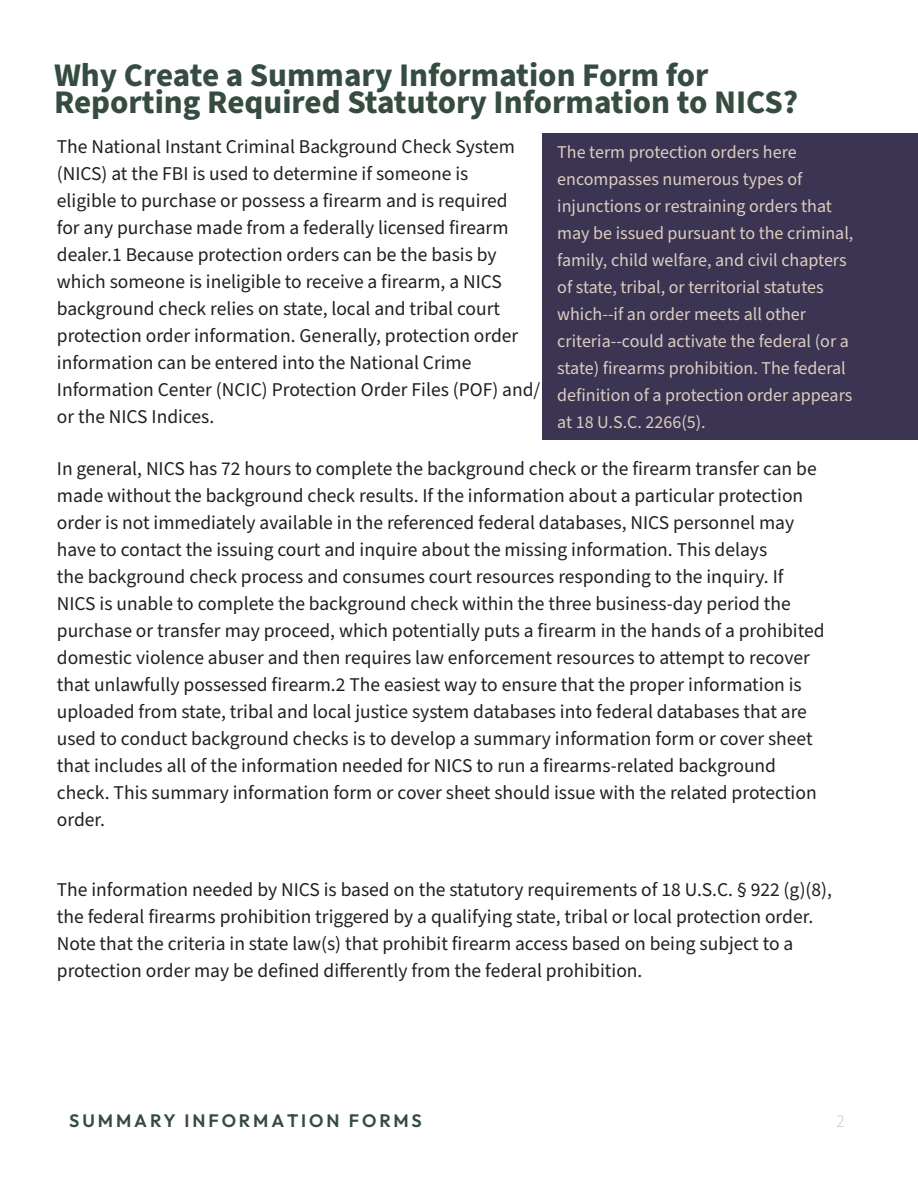
<style>
.page{position:relative;width:918px;height:1188px;background:#fff}
.page>*{position:absolute;margin:0;border:0;box-sizing:border-box;transform-origin:0 0}
.t1{font:700 33px/27px "Source Sans Pro";color:#364c41}
.t2{font:19.5px/27px "Source Sans Pro";color:#231f20}
.t3{font:18px/27px "Source Sans Pro";color:#ddcdc0}
.t4{font:100 18px "Outfit";letter-spacing:.16em;color:#364c41}
.t5{font:300 18px "Source Sans Pro";color:#b8c7d4}
</style>
<div class="page">
<div style="left:542px;top:133px;width:376px;height:307px;background:#3b3452"></div>
<p class="t1" style="left:54px;top:63px;width:746px">Why Create a Summary Information Form for<br>Reporting Required Statutory Information to NICS?</p>
<p class="t2" style="left:57px;top:134px;width:485px">The National Instant Criminal Background Check System (NICS) at the FBI is used to determine if someone is<br>eligible to purchase or possess a firearm and is required<br>for any purchase made from a federally licensed firearm dealer.1 Because protection orders can be the basis by which someone is ineligible to receive a firearm, a NICS background check relies on state, local and tribal court protection order information. Generally, protection order information can be entered into the National Crime Information Center (NCIC) Protection Order Files (POF) and/ or the NICS Indices.</p>
<p class="t3" style="left:557px;top:139px;width:298px">The term protection orders here encompasses numerous types of injunctions or restraining orders that may be issued pursuant to the criminal, family, child welfare, and civil chapters of state, tribal, or territorial statutes which--if an order meets all other criteria--could activate the federal (or a state) firearms prohibition. The federal definition of a protection order appears at 18 U.S.C. 2266(5).</p>
<p class="t2" style="left:57px;top:455px;width:769px">In general, NICS has 72 hours to complete the background check or the firearm transfer can be made without the background check results. If the information about a particular protection order is not immediately available in the referenced federal databases, NICS personnel may have to contact the issuing court and inquire about the missing information. This delays<br>the background check process and consumes court resources responding to the inquiry. If NICS is unable to complete the background check within the three business-day period the purchase or transfer may proceed, which potentially puts a firearm in the hands of a prohibited domestic violence abuser and then requires law enforcement resources to attempt to recover that unlawfully possessed firearm.2 The easiest way to ensure that the proper information is uploaded from state, tribal and local justice system databases into federal databases that are used to conduct background checks is to develop a summary information form or cover sheet that includes all of the information needed for NICS to run a firearms-related background check. This summary information form or cover sheet should issue with the related protection order.</p>
<p class="t2" style="left:57px;top:876px;width:777px">The information needed by NICS is based on the statutory requirements of 18 U.S.C. § 922 (g)(8), the federal firearms prohibition triggered by a qualifying state, tribal or local protection order.<br>Note that the criteria in state law(s) that prohibit firearm access based on being subject to a protection order may be defined differently from the federal prohibition.</p>
<p class="t4" style="left:69px;top:1110px;width:354px">SUMMARY INFORMATION FORMS</p>
<p class="t5" style="left:836px;top:1109px;width:10px">2</p>
</div>
